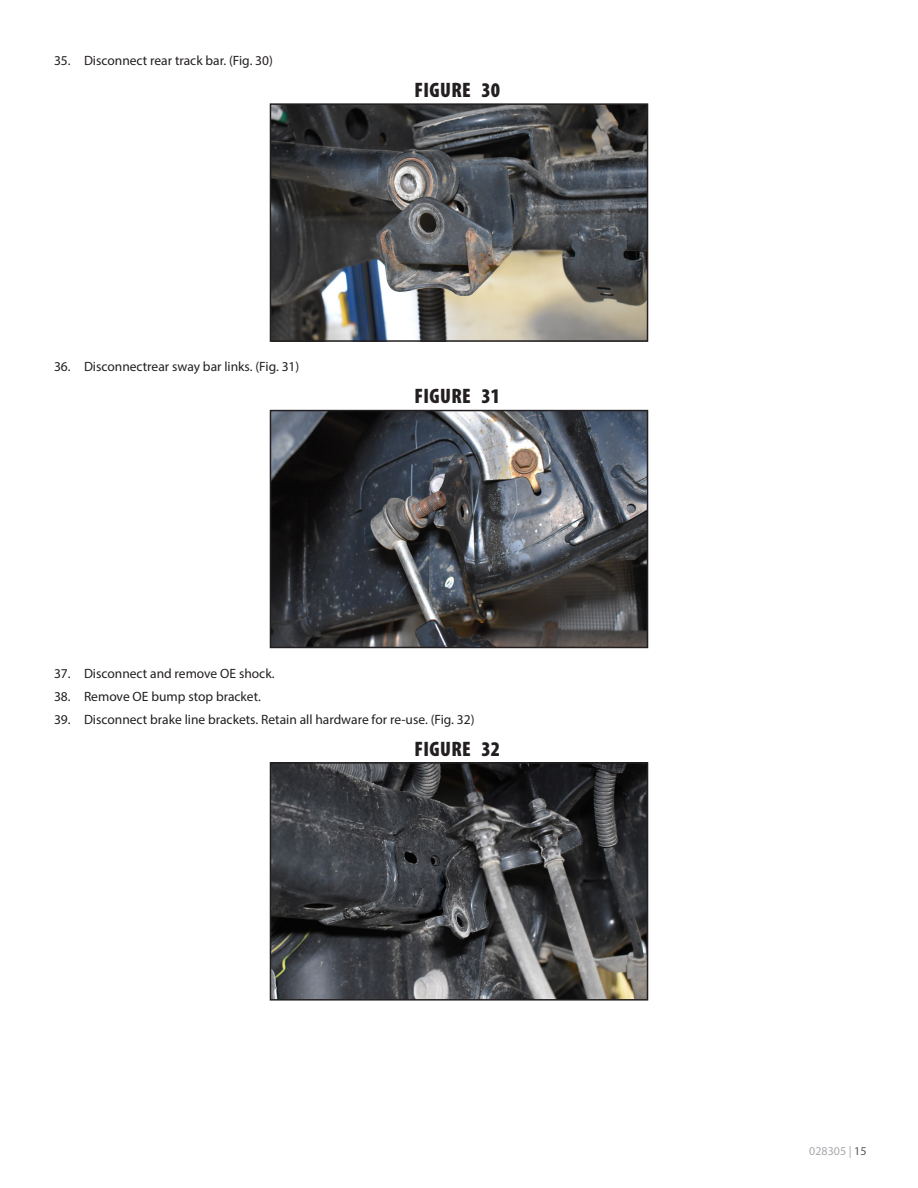
<style>
.page{position:relative;width:918px;height:1188px;background:#fff}
.page>*{position:absolute;margin:0;border:0;box-sizing:border-box;transform-origin:0 0}
.t1{font:900 condensed 21px "Myriad Pro";letter-spacing:.02em;color:#231f20}
.t2{font:13.5px "Myriad Pro";color:#231f20}
.t3{font:12px "Myriad Pro";color:#a8a9ad}
.s1{color:#57585a}
</style>
<div class="page">
<img style="left:273px;top:106px;width:372px;height:233px">
<div style="left:270px;top:103px;width:378px;height:239px;border:2px solid #231f20"></div>
<img style="left:273px;top:413px;width:372px;height:232px">
<div style="left:270px;top:410px;width:378px;height:238px;border:2px solid #231f20"></div>
<img style="left:273px;top:765px;width:372px;height:233px">
<div style="left:270px;top:762px;width:378px;height:239px;border:2px solid #231f20"></div>
<p class="t2" style="left:54px;top:52px;width:221px">35. Disconnect rear track bar. (Fig. 30)</p>
<p class="t2" style="left:54px;top:359px;width:247px">36. Disconnectrear sway bar links. (Fig. 31)</p>
<p class="t1" style="left:414px;top:77px;width:87px">FIGURE 30</p>
<p class="t1" style="left:414px;top:383px;width:87px">FIGURE 31</p>
<p class="t2" style="left:54px;top:665px;width:222px">37. Disconnect and remove OE shock.</p>
<p class="t2" style="left:54px;top:688px;width:208px">38. Remove OE bump stop bracket.</p>
<p class="t2" style="left:54px;top:711px;width:422px">39. Disconnect brake line brackets. Retain all hardware for re-use. (Fig. 32)</p>
<p class="t1" style="left:414px;top:735px;width:87px">FIGURE 32</p>
<p class="t3" style="left:809px;top:1143px;width:59px">028305 | <span class="s1">15</span></p>
</div>
